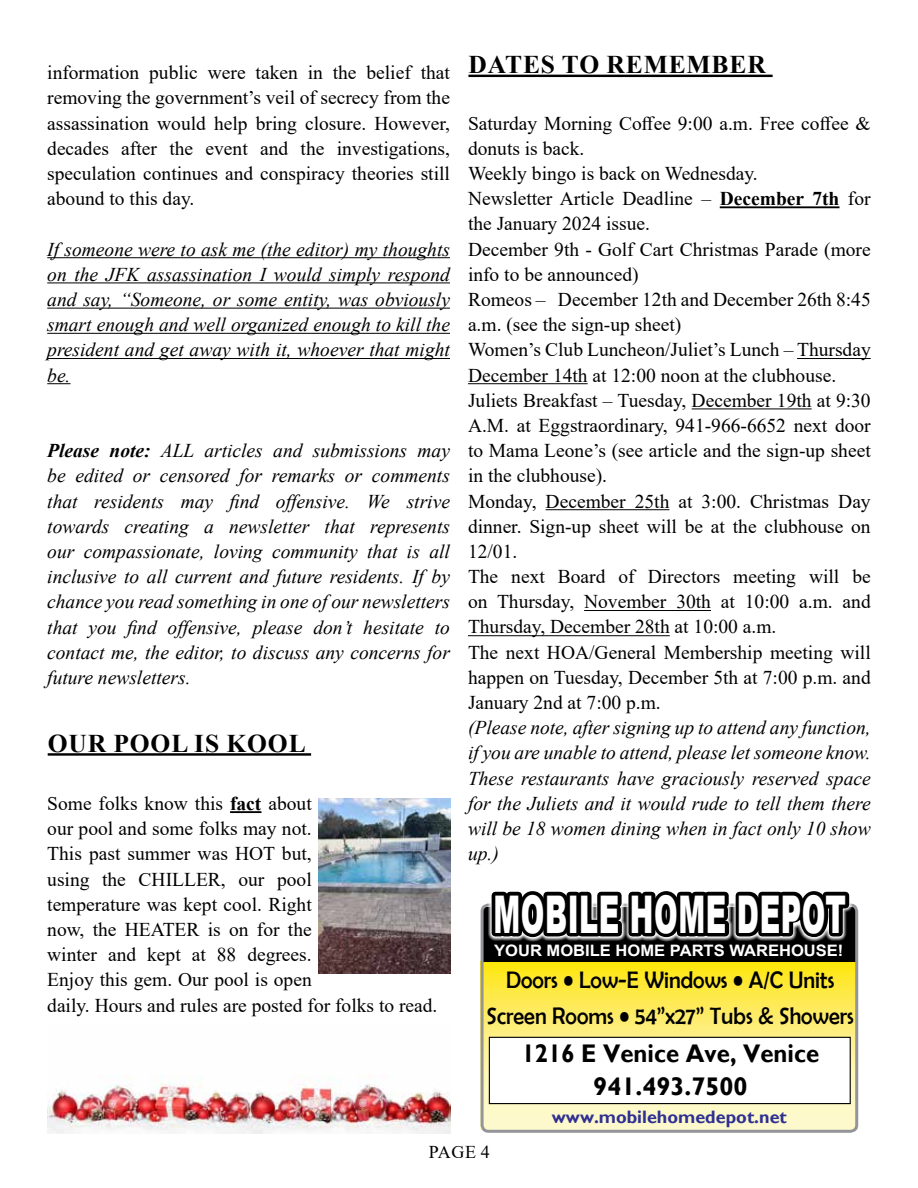
<style>
.page{position:relative;width:918px;height:1188px;background:#fff}
.page>*{position:absolute;margin:0;border:0;box-sizing:border-box;transform-origin:0 0}
.t1{font:900 52.05px "Arial";letter-spacing:.02em;color:#fff;scale:.55 1}
.t2{font:700 25.5px/33px "Gill Sans";color:#010101;text-align:center;scale:.94 1}
.t3{font:700 25.5px "Times New Roman";letter-spacing:.035em;color:#000}
.t4{font:24px/36px "Berlin Sans FB";color:#000;text-align:center;scale:.93 1}
.t5{font:19.5px/25.2px "Times New Roman";color:#000}
.t6{font:italic 19.5px/25.2px "Times New Roman";color:#000;text-align:justify}
.t7{font:700 18px "Gill Sans";color:#2e3092}
.t8{font:18px "Times New Roman";color:#000}
.t9{font:700 15.75px "Arial";color:#fff;scale:1.05 1}
.s1{font-weight:700}
</style>
<div class="page">
<hr style="left:47px;top:257px;width:403px;height:1px;background:#000">
<hr style="left:47px;top:282px;width:403px;height:1px;background:#000">
<hr style="left:47px;top:308px;width:403px;height:1px;background:#000">
<hr style="left:47px;top:333px;width:403px;height:1px;background:#000">
<hr style="left:47px;top:358px;width:403px;height:1px;background:#000">
<svg style="left:47px;top:383px;width:24px;height:1px"></svg>
<hr style="left:48px;top:753px;width:263px;height:3px;background:#000">
<hr style="left:230px;top:811px;width:31px;height:2px;background:#000">
<img style="left:319px;top:798px;width:131px;height:175px">
<hr style="left:468px;top:75px;width:305px;height:2px;background:#000">
<hr style="left:720px;top:206px;width:119px;height:2px;background:#000">
<hr style="left:797px;top:358px;width:74px;height:1px;background:#000">
<hr style="left:468px;top:383px;width:120px;height:1px;background:#000">
<hr style="left:692px;top:408px;width:120px;height:1px;background:#000">
<hr style="left:546px;top:509px;width:123px;height:1px;background:#000">
<hr style="left:584px;top:610px;width:127px;height:1px;background:#000">
<hr style="left:468px;top:635px;width:202px;height:1px;background:#000">
<svg style="left:481px;top:904px;width:377px;height:229px"></svg>
<svg style="left:488px;top:891px;width:365px;height:81px;background:#353217"></svg>
<img style="left:47px;top:1076px;width:403px;height:57px">
<p class="t5" style="left:47px;top:59px;width:404px;text-align:justify">information public were taken in the belief that removing the government’s veil of secrecy from the assassination would help bring closure. However, decades after the event and the investigations, speculation continues and conspiracy theories still abound to this day.</p>
<p class="t6" style="left:47px;top:236px;width:404px">If someone were to ask me (the editor) my thoughts on the JFK assassination I would simply respond and say, “Someone, or some entity, was obviously smart enough and well organized enough to kill the president and get away with it, whoever that might be.</p>
<p class="t6" style="left:47px;top:438px;width:404px"><span class="s1">Please note:</span> ALL articles and submissions may be edited or censored for remarks or comments that residents may find offensive. We strive towards creating a newsletter that represents our compassionate, loving community that is all inclusive to all current and future residents. If by chance you read something in one of our newsletters that you find offensive, please don’t hesitate to contact me, the editor, to discuss any concerns for future newsletters.</p>
<h2 class="t3" style="left:48px;top:725px;width:260px">OUR POOL IS KOOL</h2>
<p class="t5" style="left:47px;top:790px;width:392px">Some folks know this <span class="s1">fact</span> about<br>our pool and some folks may not.<br>This past summer was HOT but,<br>using the CHILLER, our pool<br>temperature was kept cool. Right<br>now, the HEATER is on for the<br>winter and kept at 88 degrees.<br>Enjoy this gem. Our pool is open<br>daily. Hours and rules are posted for folks to read.</p>
<h2 class="t3" style="left:468px;top:46px;width:299px">DATES TO REMEMBER</h2>
<p class="t5" style="left:468px;top:110px;width:404px">Saturday Morning Coffee 9:00 a.m. Free coffee &amp; donuts is back.<br>Weekly bingo is back on Wednesday.<br>Newsletter Article Deadline – <span class="s1">December 7th</span> for the January 2024 issue.<br>December 9th - Golf Cart Christmas Parade (more info to be announced)<br>Romeos – December 12th and December 26th 8:45 a.m. (see the sign-up sheet)<br>Women’s Club Luncheon/Juliet’s Lunch – Thursday December 14th at 12:00 noon at the clubhouse.<br>Juliets Breakfast – Tuesday, December 19th at 9:30<br>A.M. at Eggstraordinary, 941-966-6652 next door to Mama Leone’s (see article and the sign-up sheet in the clubhouse).<br>Monday, December 25th at 3:00. Christmas Day dinner. Sign-up sheet will be at the clubhouse on 12/01.<br>The next Board of Directors meeting will be on Thursday, November 30th at 10:00 a.m. and Thursday, December 28th at 10:00 a.m.<br>The next HOA/General Membership meeting will happen on Tuesday, December 5th at 7:00 p.m. and January 2nd at 7:00 p.m.</p>
<p class="t6" style="left:468px;top:715px;width:404px">(Please note, after signing up to attend any function, if you are unable to attend, please let someone know.<br>These restaurants have graciously reserved space for the Juliets and it would rude to tell them there will be 18 women dining when in fact only 10 show up.)</p>
<h1 class="t1" style="left:493px;top:876px;width:643px">MOBILE HOME DEPOT</h1>
<p class="t9" style="left:494px;top:939px;width:334px">YOUR MOBILE HOME PARTS WAREHOUSE!</p>
<p class="t4" style="left:487px;top:962px;width:396px">Doors • Low-E Windows • A/C Units<br>Screen Rooms • 54”x27” Tubs &amp; Showers</p>
<h2 class="t2" style="left:522px;top:1038px;width:318px">1216 E Venice Ave, Venice<br>941.493.7500</h2>
<p class="t7" style="left:552px;top:1106px;width:237px">www.mobilehomedepot.net</p>
<p class="t8" style="left:429px;top:1139px;width:63px">PAGE 4</p>
</div>
